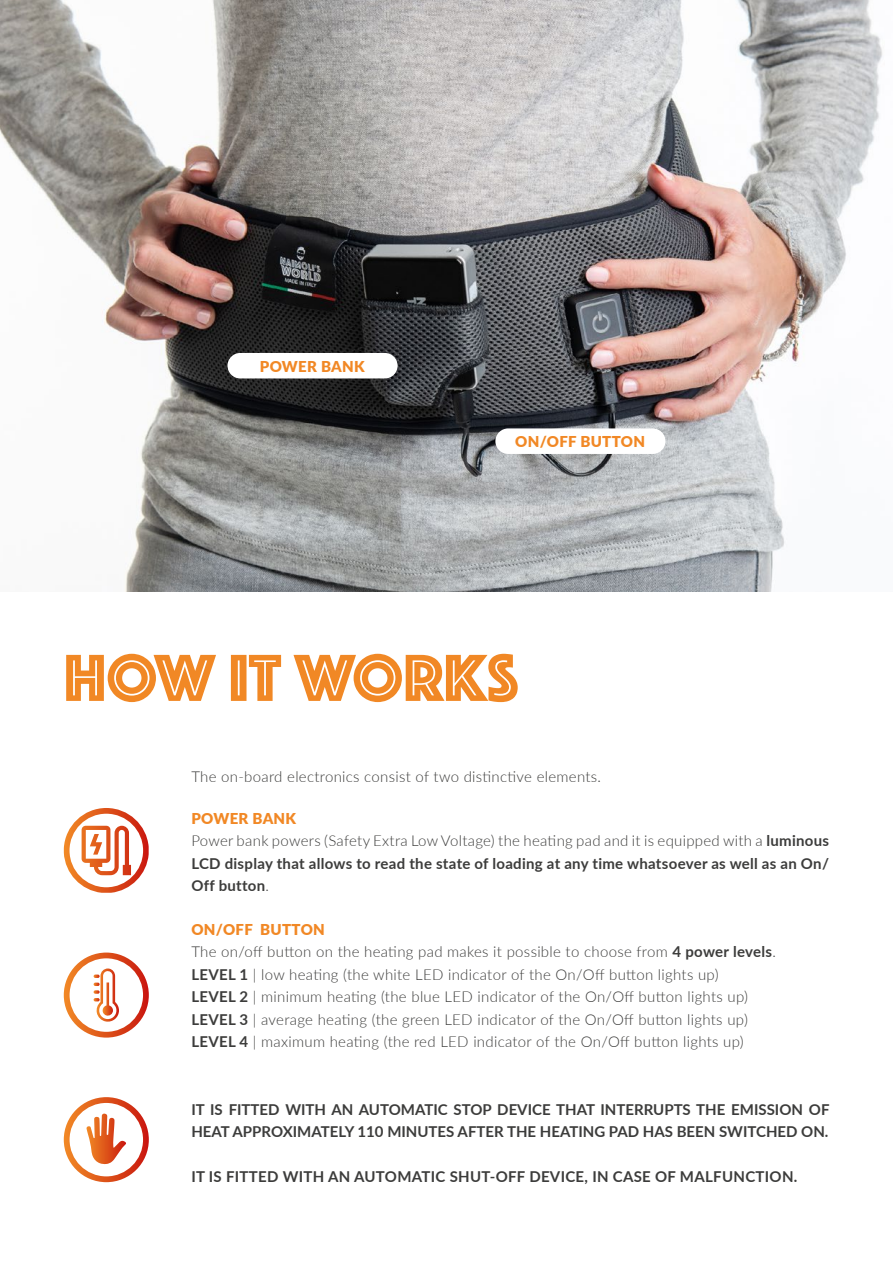
<style>
.page{position:relative;width:893px;height:1263px;background:#fff}
.page>*{position:absolute;margin:0;border:0;box-sizing:border-box;transform-origin:0 0}
.t1{font:69px "Phosphate Inline";color:#f18825}
.t2{font:300 15px/22.5px "Lato";letter-spacing:.02em;color:#3c3c3b}
.t3{font:700 15px/22.5px "Lato";letter-spacing:.005em;color:#3c3c3b}
.t4{font:900 15px "Lato";letter-spacing:.02em;color:#f18825}
.s1{font-weight:900;color:#f18825}
.s2{font-weight:300}
.s3{font-weight:700}
</style>
<div class="page">
<img style="left:0;top:0;width:883px;height:591px">
<svg style="left:64px;top:1097px;width:85px;height:85px"></svg>
<div style="left:495px;top:428px;width:170px;height:26px;background:#fff;border-radius:13px"></div>
<div style="left:227px;top:353px;width:171px;height:25px;background:#fff;border-radius:13px"></div>
<svg style="left:64px;top:808px;width:85px;height:85px"></svg>
<svg style="left:64px;top:952px;width:85px;height:85px"></svg>
<p class="t4" style="left:260px;top:355px;width:106px">POWER BANK</p>
<p class="t4" style="left:515px;top:430px;width:131px">ON/OFF BUTTON</p>
<h1 class="t1" style="left:64px;top:629px;width:456px">HOW IT WORKS</h1>
<p class="t2" style="left:191px;top:764px;width:411px">The on-board electronics consist of two distinctive elements.</p>
<p class="t3" style="left:191px;top:806px;width:639px"><span class="s1">POWER BANK<br></span><span class="s2">Power bank powers (Safety Extra Low Voltage) the heating pad and it is equipped with a</span> luminous LCD display that allows to read the state of loading at any time whatsoever as well as an On/ Off button<span class="s2">.</span></p>
<p class="t2" style="left:191px;top:917px;width:586px"><span class="s1">ON/OFF BUTTON<br></span>The on/off button on the heating pad makes it possible to choose from <span class="s3">4 power levels</span>.<br><span class="s3">LEVEL 1</span> | low heating (the white LED indicator of the On/Off button lights up)<br><span class="s3">LEVEL 2</span> | minimum heating (the blue LED indicator of the On/Off button lights up)<br><span class="s3">LEVEL 3</span> | average heating (the green LED indicator of the On/Off button lights up)<br><span class="s3">LEVEL 4</span> | maximum heating (the red LED indicator of the On/Off button lights up)</p>
<p class="t3" style="left:191px;top:1097px;width:640px">IT IS FITTED WITH AN AUTOMATIC STOP DEVICE THAT INTERRUPTS THE EMISSION OF<br>HEAT APPROXIMATELY 110 MINUTES AFTER THE HEATING PAD HAS BEEN SWITCHED ON.</p>
<p class="t3" style="left:191px;top:1165px;width:608px">IT IS FITTED WITH AN AUTOMATIC SHUT-OFF DEVICE, IN CASE OF MALFUNCTION.</p>
</div>
